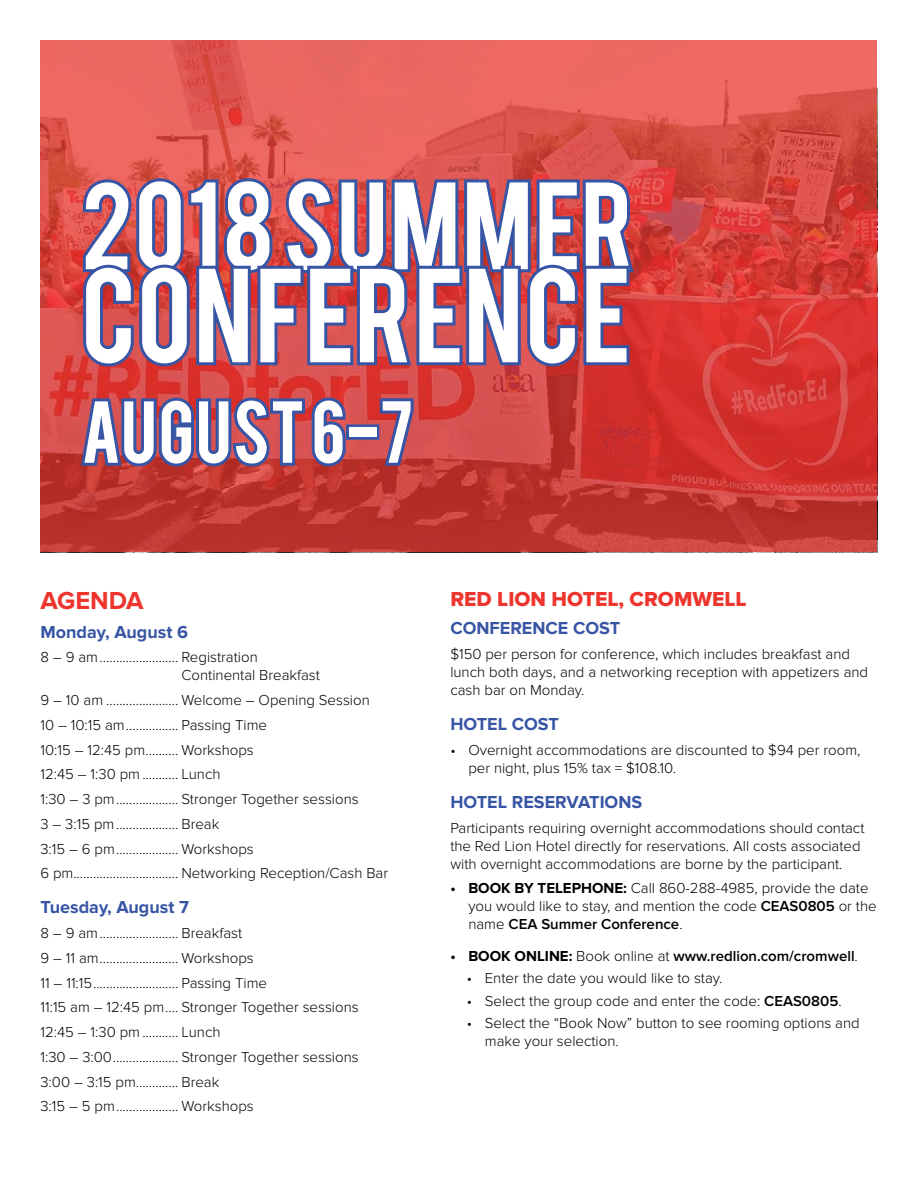
<style>
.page{position:relative;width:918px;height:1188px;background:#fff}
.page>*{position:absolute;margin:0;border:0;box-sizing:border-box;transform-origin:0 0}
.t1{font:105px "Bebas";letter-spacing:.02em;color:#fff}
.t2{font:97.5px "Bebas";letter-spacing:.02em;color:#fff}
.t3{font:69px "Bebas";letter-spacing:.02em;color:#fff}
.t4{font:700 25.5px "Proxima Nova";color:#ee352d}
.t5{font:21px "Proxima Nova Extrabld";color:#ee352d}
.t6{font:700 18px "Proxima Nova";color:#3855a5}
.t7{font:300 15px/24.8px "Proxima Nova";color:#000}
.t8{font:600 15px "Proxima Nova";color:#000}
.s1{font-weight:700}
.s2{font-weight:600}
.s3{font-weight:300}
</style>
<div class="page">
<svg style="left:40px;top:40px;width:838px;height:512px;background:#d0403a"></svg>
<svg style="left:77px;top:40px;width:560px;height:431px;background:#b65261"></svg>
<h2 class="t2" style="left:81px;top:155px;width:554px">2018 SUMMER</h2>
<h1 class="t1" style="left:81px;top:239px;width:552px">CONFERENCE</h1>
<h3 class="t3" style="left:81px;top:382px;width:334px">AUGUST 6-7</h3>
<h3 class="t4" style="left:40px;top:586px;width:105px">AGENDA</h3>
<p class="t6" style="left:40px;top:621px;width:149px">Monday, August 6</p>
<p class="t7" style="left:182px;top:649px;width:140px;line-height:18px;text-indent:-141px">8 – 9 am........................ Registration<br>Continental Breakfast</p>
<p class="t7" style="left:40px;top:688px;width:349px">9 – 10 am ...................... Welcome – Opening Session<br>10 – 10:15 am................ Passing Time<br>10:15 – 12:45 pm.......... Workshops<br>12:45 – 1:30 pm........... Lunch<br>1:30 – 3 pm................... Stronger Together sessions<br>3 – 3:15 pm................... Break<br>3:15 – 6 pm................... Workshops<br>6 pm................................ Networking Reception/Cash Bar</p>
<p class="t6" style="left:40px;top:897px;width:150px">Tuesday, August 7</p>
<p class="t7" style="left:40px;top:921px;width:320px">8 – 9 am........................ Breakfast<br>9 – 11 am........................ Workshops<br>11 – 11:15.......................... Passing Time<br>11:15 am – 12:45 pm.... Stronger Together sessions 12:45 – 1:30 pm........... Lunch<br>1:30 – 3:00.................... Stronger Together sessions 3:00 – 3:15 pm............. Break<br>3:15 – 5 pm................... Workshops</p>
<h3 class="t5" style="left:450px;top:587px;width:298px">RED LION HOTEL, CROMWELL</h3>
<p class="t6" style="left:450px;top:618px;width:171px">CONFERENCE COST</p>
<p class="t7" style="left:450px;top:645px;width:419px;line-height:18px">$150 per person for conference, which includes breakfast and lunch both days, and a networking reception with appetizers and cash bar on Monday.</p>
<p class="t6" style="left:450px;top:714px;width:110px">HOTEL COST</p>
<p class="t7" style="left:468px;top:741px;width:394px;line-height:18px;text-indent:-18px">• Overnight accommodations are discounted to $94 per room, per night, plus 15% tax = $108.10.</p>
<p class="t6" style="left:450px;top:791px;width:193px">HOTEL RESERVATIONS</p>
<p class="t7" style="left:450px;top:819px;width:416px;line-height:18px">Participants requiring overnight accommodations should contact the Red Lion Hotel directly for reservations. All costs associated with overnight accommodations are borne by the participant.</p>
<p class="t7" style="left:468px;top:879px;width:410px;line-height:18px;text-indent:-18px"><span class="s1">• BOOK BY TELEPHONE:</span> Call 860-288-4985, provide the date you would like to stay, and mention the code <span class="s2">CEAS0805</span> or the name <span class="s2">CEA Summer Conference</span>.</p>
<p class="t8" style="left:450px;top:947px;width:409px"><span class="s1">• BOOK ONLINE:</span> <span class="s3">Book online at</span> www.redlion.com/cromwell<span class="s3">.</span></p>
<p class="t7" style="left:467px;top:966px;width:257px">• Enter the date you would like to stay.</p>
<p class="t7" style="left:467px;top:989px;width:376px">• Select the group code and enter the code: <span class="s2">CEAS0805</span>.</p>
<p class="t7" style="left:485px;top:1014px;width:376px;line-height:18px;text-indent:-18px">• Select the “Book Now” button to see rooming options and make your selection.</p>
</div>
